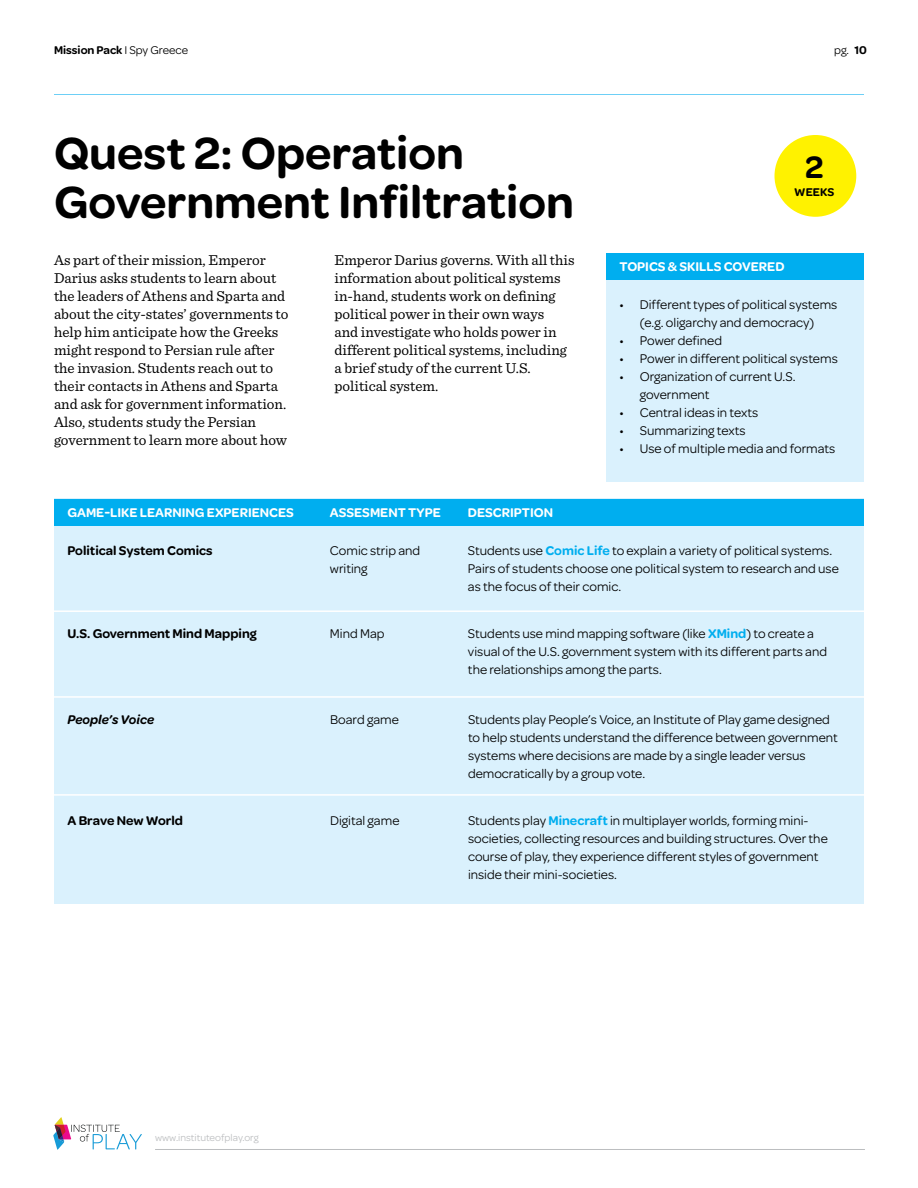
<style>
.page{position:relative;width:918px;height:1188px;background:#fff}
.page>*{position:absolute;margin:0;border:0;box-sizing:border-box;transform-origin:0 0}
.t1{font:600 48px/49.5px "Omnes";color:#000}
.t2{font:600 33px "Omnes";color:#000}
.t3{font:15px/18px "Sentinel";color:#000}
.t4{font:13.5px/18px "Omnes";color:#000}
.t5{font:600 13.5px "Omnes";color:#fff}
.t6{font:600 13.5px "Omnes";color:#000}
.t7{font:italic 600 13.5px "Omnes";color:#000}
.t8{font:600 12px "Omnes";color:#000}
.t9{font:12px "Omnes";color:#000}
.t10{font:10.5px "Omnes";color:#bcbec0}
.s1{font-weight:400}
.s2{font-weight:600}
.s3{font-weight:600;color:#00aeef}
</style>
<div class="page">
<hr style="left:155px;top:1149px;width:710px;height:1px;background:#bcbec0">
<svg style="left:53px;top:1117px;width:89px;height:33px"></svg>
<hr style="left:54px;top:94px;width:810px;height:1px;background:#6dcff6">
<div style="left:775px;top:135px;width:81px;height:82px;background:#fff200;border-radius:50%"></div>
<div style="left:54px;top:499px;width:810px;height:405px;background:#daf1fd"></div>
<div style="left:54px;top:499px;width:810px;height:27px;background:#00aeef"></div>
<hr style="left:32px;top:610px;width:839px;height:2px;background:#fff">
<hr style="left:38px;top:696px;width:839px;height:2px;background:#fff">
<hr style="left:38px;top:794px;width:839px;height:2px;background:#fff">
<div style="left:606px;top:253px;width:258px;height:229px;background:#daf1fd"></div>
<div style="left:606px;top:253px;width:258px;height:27px;background:#00aeef"></div>
<p class="t8" style="left:54px;top:41px;width:136px">Mission Pack <span class="s1">I Spy Greece</span></p>
<p class="t9" style="left:834px;top:42px;width:34px">pg. <span class="s2">10</span></p>
<h1 class="t1" style="left:54px;top:125px;width:521px">Quest 2: Operation<br>Government Infiltration</h1>
<p class="t3" style="left:54px;top:250px;width:236px">As part of their mission, Emperor Darius asks students to learn about the leaders of Athens and Sparta and about the city-states’ governments to help him anticipate how the Greeks might respond to Persian rule after the invasion. Students reach out to their contacts in Athens and Sparta and ask for government information.<br>Also, students study the Persian government to learn more about how</p>
<p class="t3" style="left:334px;top:250px;width:242px">Emperor Darius governs. With all this information about political systems in-hand, students work on defining political power in their own ways<br>and investigate who holds power in different political systems, including a brief study of the current U.S. political system.</p>
<p class="t5" style="left:67px;top:503px;width:228px">GAME-LIKE LEARNING EXPERIENCES</p>
<p class="t5" style="left:330px;top:503px;width:112px">ASSESMENT TYPE</p>
<p class="t5" style="left:468px;top:503px;width:87px">DESCRIPTION</p>
<h2 class="t2" style="left:805px;top:144px;width:20px">2</h2>
<p class="t8" style="left:794px;top:184px;width:41px">WEEKS</p>
<p class="t5" style="left:620px;top:257px;width:167px">TOPICS &amp; SKILLS COVERED</p>
<p class="t4" style="left:620px;top:295px;width:219px;text-align:center">• Different types of political systems (e.g. oligarchy and democracy)</p>
<p class="t4" style="left:620px;top:331px;width:104px">• Power defined</p>
<p class="t4" style="left:620px;top:349px;width:220px">• Power in different political systems</p>
<p class="t4" style="left:640px;top:367px;width:157px;text-indent:-20px">• Organization of current U.S. government</p>
<p class="t4" style="left:620px;top:403px;width:140px">• Central ideas in texts</p>
<p class="t4" style="left:620px;top:421px;width:128px">• Summarizing texts</p>
<p class="t4" style="left:620px;top:439px;width:217px">• Use of multiple media and formats</p>
<p class="t6" style="left:67px;top:541px;width:147px">Political System Comics</p>
<p class="t4" style="left:330px;top:541px;width:92px">Comic strip and writing</p>
<p class="t4" style="left:468px;top:541px;width:372px">Students use <span class="s3">Comic Life</span> to explain a variety of political systems.<br>Pairs of students choose one political system to research and use as the focus of their comic.</p>
<p class="t6" style="left:67px;top:624px;width:191px">U.S. Government Mind Mapping</p>
<p class="t4" style="left:330px;top:624px;width:56px">Mind Map</p>
<p class="t4" style="left:468px;top:624px;width:361px">Students use mind mapping software (like <span class="s3">XMind</span>) to create a visual of the U.S. government system with its different parts and the relationships among the parts.</p>
<p class="t7" style="left:68px;top:710px;width:88px">People’s Voice</p>
<p class="t4" style="left:330px;top:709px;width:70px">Board game</p>
<p class="t4" style="left:468px;top:709px;width:371px">Students play People’s Voice, an Institute of Play game designed to help students understand the difference between government systems where decisions are made by a single leader versus democratically by a group vote.</p>
<p class="t6" style="left:68px;top:811px;width:117px">A Brave New World</p>
<p class="t4" style="left:330px;top:811px;width:71px">Digital game</p>
<p class="t4" style="left:468px;top:811px;width:361px">Students play <span class="s3">Minecraft</span> in multiplayer worlds, forming mini&shy;societies, collecting resources and building structures. Over the course of play, they experience different styles of government inside their mini-societies.</p>
<p class="t10" style="left:155px;top:1131px;width:105px">www.instituteofplay.org</p>
</div>
